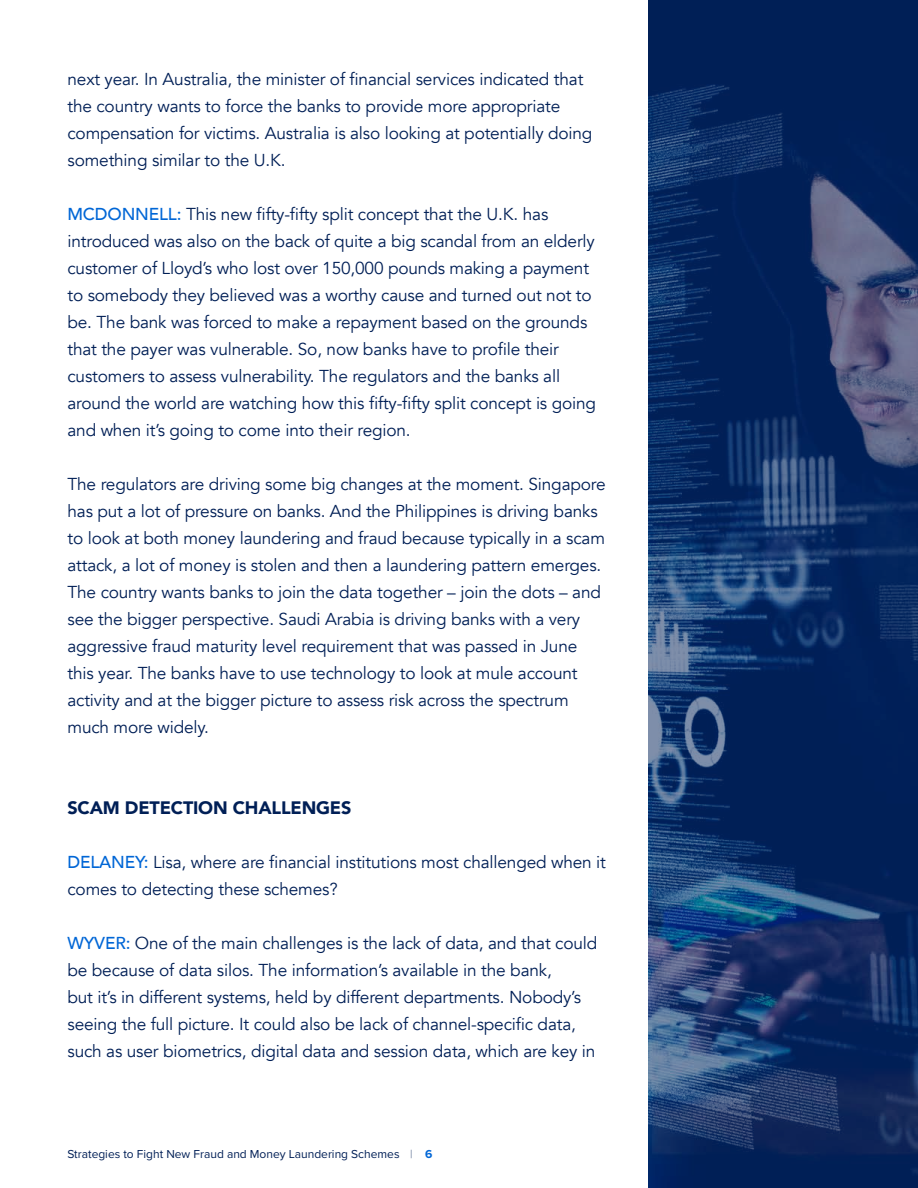
<style>
.page{position:relative;width:918px;height:1188px;background:#fff}
.page>*{position:absolute;margin:0;border:0;box-sizing:border-box;transform-origin:0 0}
.t1{font:900 18px "Avenir";letter-spacing:-.01em;color:#001f56}
.t2{font:17.25px/27px "Avenir";letter-spacing:-.01em;color:#001f56}
.t3{font:12px "Proxima Nova";color:#001f56}
.s1{font-weight:500;color:#0066d6}
.s2{font-family:"Proxima Nova T";font-weight:100}
.s3{font-weight:700;color:#0066d6}
</style>
<div class="page">
<img style="left:648px;top:0;width:270px;height:1188px">
<p class="t2" style="left:68px;top:66px;width:526px">next year. In Australia, the minister of financial services indicated that the country wants to force the banks to provide more appropriate compensation for victims. Australia is also looking at potentially doing something similar to the U.K.</p>
<p class="t2" style="left:68px;top:201px;width:530px"><span class="s1">MCDONNELL:</span> This new fifty-fifty split concept that the U.K. has introduced was also on the back of quite a big scandal from an elderly customer of Lloyd’s who lost over 150,000 pounds making a payment to somebody they believed was a worthy cause and turned out not to be. The bank was forced to make a repayment based on the grounds that the payer was vulnerable. So, now banks have to profile their customers to assess vulnerability. The regulators and the banks all around the world are watching how this fifty-fifty split concept is going and when it’s going to come into their region.</p>
<p class="t2" style="left:68px;top:471px;width:540px">The regulators are driving some big changes at the moment. Singapore has put a lot of pressure on banks. And the Philippines is driving banks to look at both money laundering and fraud because typically in a scam attack, a lot of money is stolen and then a laundering pattern emerges.<br>The country wants banks to join the data together – join the dots – and see the bigger perspective. Saudi Arabia is driving banks with a very aggressive fraud maturity level requirement that was passed in June this year. The banks have to use technology to look at mule account activity and at the bigger picture to assess risk across the spectrum much more widely.</p>
<p class="t1" style="left:68px;top:792px;width:285px">SCAM DETECTION CHALLENGES</p>
<p class="t2" style="left:68px;top:849px;width:540px"><span class="s1">DELANEY:</span> Lisa, where are financial institutions most challenged when it comes to detecting these schemes?</p>
<p class="t2" style="left:68px;top:930px;width:531px"><span class="s1">WYVER:</span> One of the main challenges is the lack of data, and that could be because of data silos. The information’s available in the bank,<br>but it’s in different systems, held by different departments. Nobody’s seeing the full picture. It could also be lack of channel-specific data, such as user biometrics, digital data and session data, which are key in</p>
<p class="t3" style="left:68px;top:1145px;width:366px">Strategies to Fight New Fraud and Money Laundering Schemes <span class="s2">|</span> <span class="s3">6</span></p>
</div>
